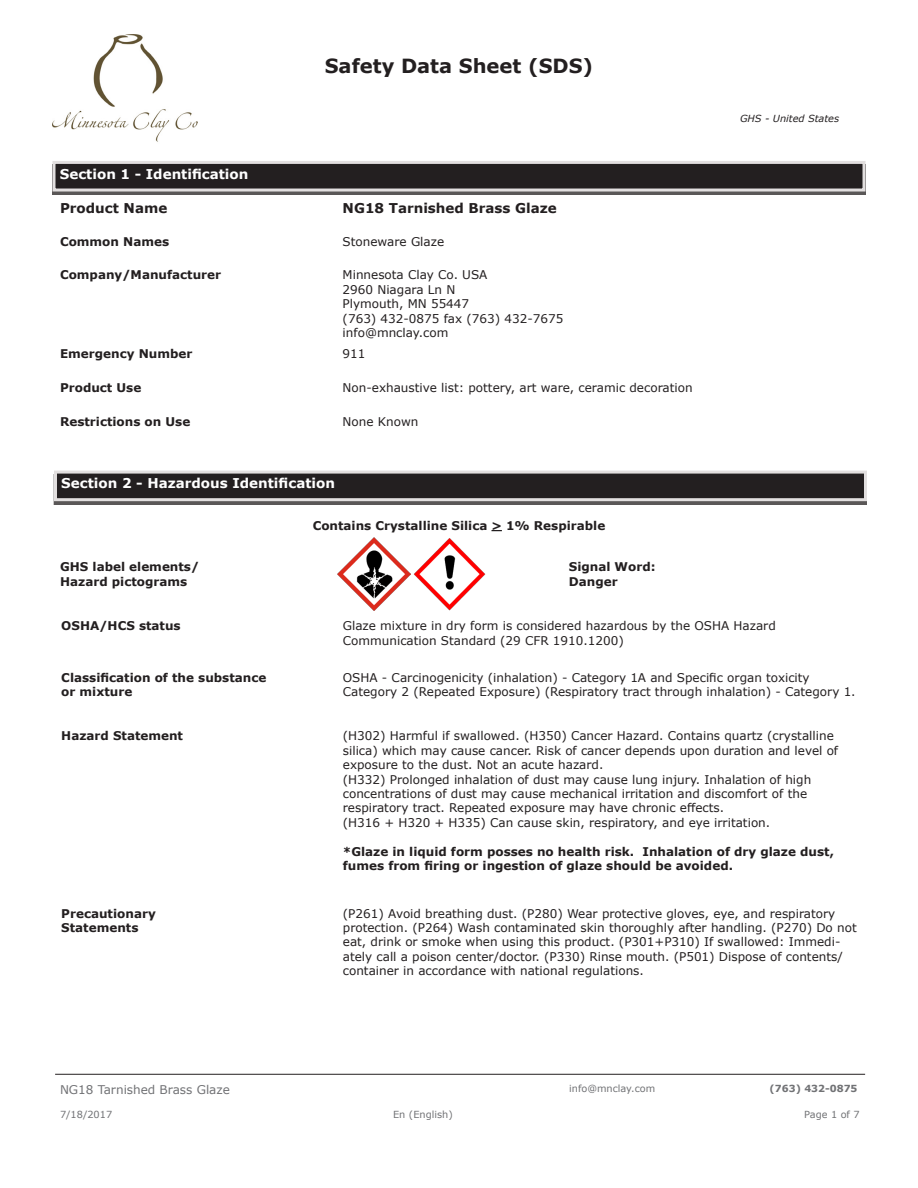
<style>
.page{position:relative;width:918px;height:1188px;background:#fff}
.page>*{position:absolute;margin:0;border:0;box-sizing:border-box;transform-origin:0 0}
.t1{font:700 19.5px "Verdana";color:#231f20}
.t2{font:700 13.5px "Verdana";color:#fff}
.t3{font:700 13.5px "Verdana";color:#231f20}
.t4{font:12px/14.4px "Verdana";color:#231f20}
.t5{font:700 12px/14.4px "Verdana";color:#231f20}
.t6{font:12px "Verdana";color:#717275}
.t7{font:9.75px "Verdana";color:#717275}
.t8{font:italic 9.75px "Verdana";color:#231f20}
.t9{font:700 9.75px "Verdana";color:#717275}
</style>
<div class="page">
<img style="left:52px;top:34px;width:146px;height:108px">
<div style="left:52px;top:164px;width:814px;height:31px;background:#5a5757"></div>
<div style="left:54px;top:162px;width:810px;height:28px;background:#231f20"></div>
<div style="left:52px;top:161px;width:814px;height:31px;border:3px solid #e2dfdf"></div>
<div style="left:54px;top:474px;width:813px;height:31px;background:#231f20;opacity:.75"></div>
<div style="left:56px;top:472px;width:810px;height:28px;background:#231f20"></div>
<div style="left:54px;top:471px;width:813px;height:30px;border:3px solid #e2dfdf"></div>
<img style="left:338px;top:538px;width:72px;height:72px">
<hr style="left:55px;top:1074px;width:810px;height:1px;background:#231f20">
<img style="left:413px;top:538px;width:72px;height:72px">
<p class="t1" style="left:325px;top:52px;width:270px">Safety Data Sheet (SDS)</p>
<p class="t2" style="left:60px;top:164px;width:190px">Section 1 - Identification</p>
<p class="t3" style="left:60px;top:198px;width:109px">Product Name</p>
<p class="t3" style="left:343px;top:198px;width:216px">NG18 Tarnished Brass Glaze</p>
<p class="t5" style="left:60px;top:234px;width:111px">Common Names</p>
<p class="t4" style="left:343px;top:234px;width:103px">Stoneware Glaze</p>
<p class="t5" style="left:60px;top:268px;width:163px">Company/Manufacturer</p>
<p class="t4" style="left:343px;top:268px;width:222px">Minnesota Clay Co. USA<br>2960 Niagara Ln N<br>Plymouth, MN 55447<br>(763) 432-0875 fax (763) 432-7675 info@mnclay.com</p>
<p class="t5" style="left:60px;top:346px;width:134px">Emergency Number</p>
<p class="t4" style="left:343px;top:347px;width:24px">911</p>
<p class="t5" style="left:60px;top:380px;width:83px">Product Use</p>
<p class="t4" style="left:343px;top:380px;width:352px">Non-exhaustive list: pottery, art ware, ceramic decoration</p>
<p class="t5" style="left:60px;top:414px;width:132px">Restrictions on Use</p>
<p class="t4" style="left:343px;top:414px;width:77px">None Known</p>
<p class="t2" style="left:61px;top:474px;width:275px">Section 2 - Hazardous Identification</p>
<p class="t5" style="left:313px;top:518px;width:294px">Contains Crystalline Silica &gt; 1% Respirable</p>
<p class="t5" style="left:60px;top:560px;width:141px">GHS label elements/<br>Hazard pictograms</p>
<p class="t5" style="left:569px;top:560px;width:88px">Signal Word:</p>
<p class="t5" style="left:569px;top:574px;width:50px">Danger</p>
<p class="t8" style="left:740px;top:111px;width:101px">GHS - United States</p>
<p class="t5" style="left:61px;top:618px;width:121px">OSHA/HCS status</p>
<p class="t4" style="left:343px;top:619px;width:435px">Glaze mixture in dry form is considered hazardous by the OSHA Hazard<br>Communication Standard (29 CFR 1910.1200)</p>
<p class="t5" style="left:61px;top:670px;width:207px">Classification of the substance or mixture</p>
<p class="t4" style="left:343px;top:670px;width:514px">OSHA - Carcinogenicity (inhalation) - Category 1A and Specific organ toxicity<br>Category 2 (Repeated Exposure) (Respiratory tract through inhalation) - Category 1.</p>
<p class="t5" style="left:61px;top:729px;width:123px">Hazard Statement</p>
<p class="t4" style="left:343px;top:729px;width:497px">(H302) Harmful if swallowed. (H350) Cancer Hazard. Contains quartz (crystalline silica) which may cause cancer. Risk of cancer depends upon duration and level of exposure to the dust. Not an acute hazard.</p>
<p class="t4" style="left:343px;top:772px;width:470px">(H332) Prolonged inhalation of dust may cause lung injury. Inhalation of high concentrations of dust may cause mechanical irritation and discomfort of the respiratory tract. Repeated exposure may have chronic effects.</p>
<p class="t4" style="left:343px;top:815px;width:429px">(H316 + H320 + H335) Can cause skin, respiratory, and eye irritation.</p>
<p class="t5" style="left:343px;top:844px;width:493px">*Glaze in liquid form posses no health risk. Inhalation of dry glaze dust, fumes from firing or ingestion of glaze should be avoided.</p>
<p class="t5" style="left:61px;top:906px;width:96px">Precautionary<br>Statements</p>
<p class="t4" style="left:343px;top:906px;width:515px">(P261) Avoid breathing dust. (P280) Wear protective gloves, eye, and respiratory protection. (P264) Wash contaminated skin thoroughly after handling. (P270) Do not eat, drink or smoke when using this product. (P301+P310) If swallowed: Immedi&shy;ately call a poison center/doctor. (P330) Rinse mouth. (P501) Dispose of contents/ container in accordance with national regulations.</p>
<p class="t6" style="left:60px;top:1081px;width:171px">NG18 Tarnished Brass Glaze</p>
<p class="t7" style="left:569px;top:1082px;width:88px">info@mnclay.com</p>
<p class="t9" style="left:770px;top:1082px;width:89px">(763) 432-0875</p>
<p class="t7" style="left:60px;top:1108px;width:54px">7/18/2017</p>
<p class="t7" style="left:393px;top:1108px;width:61px">En (English)</p>
<p class="t7" style="left:804px;top:1108px;width:57px">Page 1 of 7</p>
</div>
